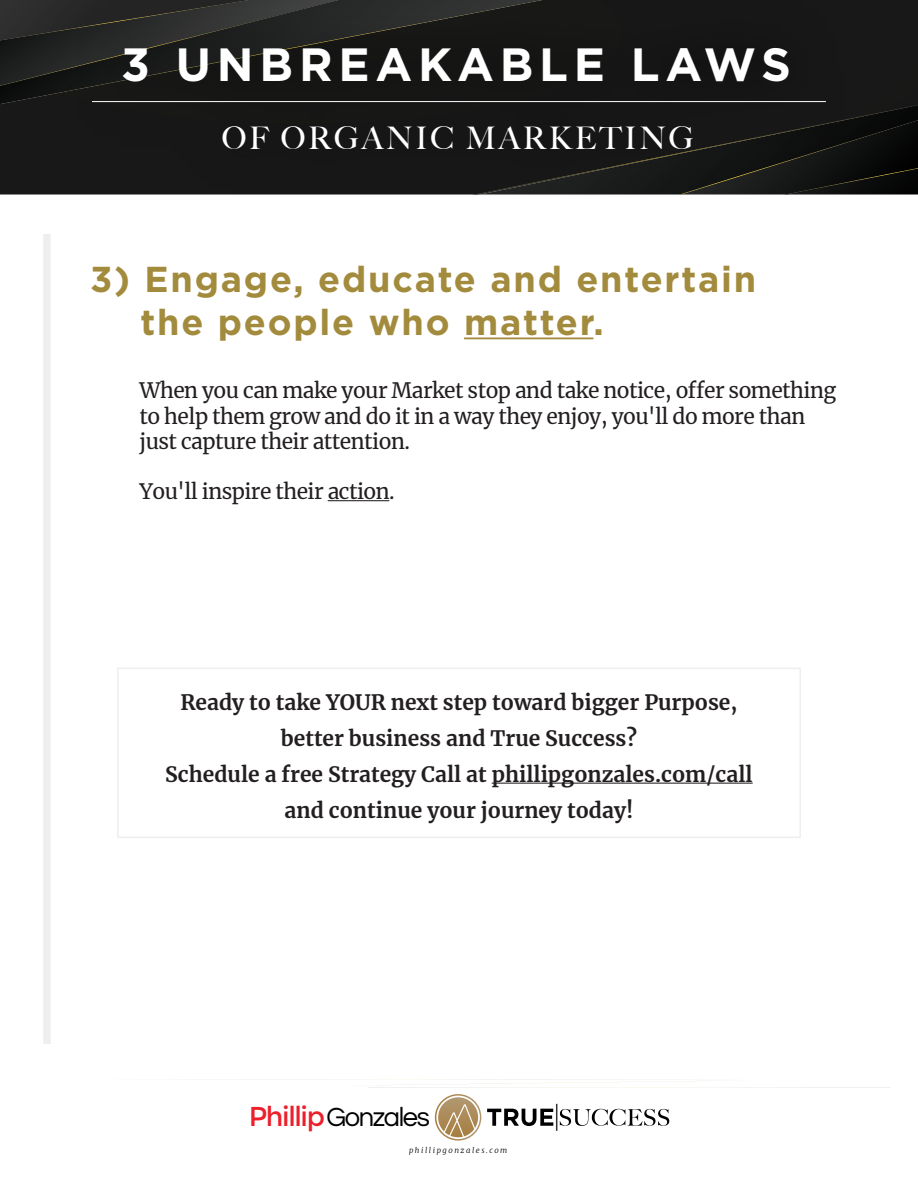
<style>
.page{position:relative;width:918px;height:1188px;background:#fff}
.page>*{position:absolute;margin:0;border:0;box-sizing:border-box;transform-origin:0 0}
.t1{font:700 46.65px "Gotham";letter-spacing:.125em;color:#fff}
.t2{font:700 36px/43.2px "Gotham";letter-spacing:.05em;color:#a38b3d}
.t3{font:500 31.2px "Big Caslon";letter-spacing:.09em;color:#fff}
.t4{font:27.3px "Questrial";letter-spacing:-.05em;color:#000}
.t5{font:21px/25.2px "Merriweather";letter-spacing:-.025em;color:#231f20}
.t6{font:700 21px/36px "Merriweather";color:#231f20;text-align:center}
.t7{font:italic 300 7.65px "Merriweather";letter-spacing:.2em;color:#000}
.s1{font-family:"Montserrat";color:#ec1f2a}
</style>
<div class="page">
<div style="left:0;top:0;width:918px;height:195px;background:#181818"></div>
<svg style="left:0;top:0;width:25px;height:104px;background:#202020"></svg>
<svg style="left:894px;top:105px;width:24px;height:90px;background:#090908"></svg>
<svg style="left:278px;top:1079px;width:612px;height:9px"></svg>
<img style="left:25px;top:0;width:869px;height:195px">
<hr style="left:92px;top:101px;width:734px;height:1px;background:#fff">
<svg style="left:438px;top:1097px;width:40px;height:40px;background:#bfa680"></svg>
<div style="left:435px;top:1094px;width:46px;height:47px;border:2px solid #fff;border-radius:50%"></div>
<svg style="left:487px;top:1104px;width:182px;height:27px"></svg>
<hr style="left:464px;top:337px;width:129px;height:2px;background:#a38b3d">
<div style="left:43px;top:234px;width:8px;height:810px;background:#eee"></div>
<div style="left:117px;top:668px;width:684px;height:170px;border:2px solid #eee"></div>
<hr style="left:492px;top:783px;width:261px;height:1px;background:#231f20">
<hr style="left:328px;top:500px;width:61px;height:1px;background:#231f20">
<h1 class="t1" style="left:121px;top:33px;width:671px">3 UNBREAKABLE LAWS</h1>
<h3 class="t3" style="left:222px;top:112px;width:474px">OF ORGANIC MARKETING</h3>
<h2 class="t2" style="left:140px;top:257px;width:617px;text-indent:-50px">3) Engage, educate and entertain the people who matter.</h2>
<p class="t5" style="left:140px;top:378px;width:698px">When you can make your Market stop and take notice, offer something to help them grow and do it in a way they enjoy, you'll do more than just capture their attention.</p>
<p class="t5" style="left:140px;top:478px;width:257px">You'll inspire their action.</p>
<p class="t6" style="left:165px;top:683px;width:589px">Ready to take YOUR next step toward bigger Purpose, better business and True Success?<br>Schedule a free Strategy Call at phillipgonzales.com/call and continue your journey today!</p>
<h3 class="t4" style="left:249px;top:1103px;width:183px"><span class="s1">Phillip</span>Gonzales</h3>
<p class="t7" style="left:409px;top:1145px;width:100px">phillipgonzales.com</p>
</div>
